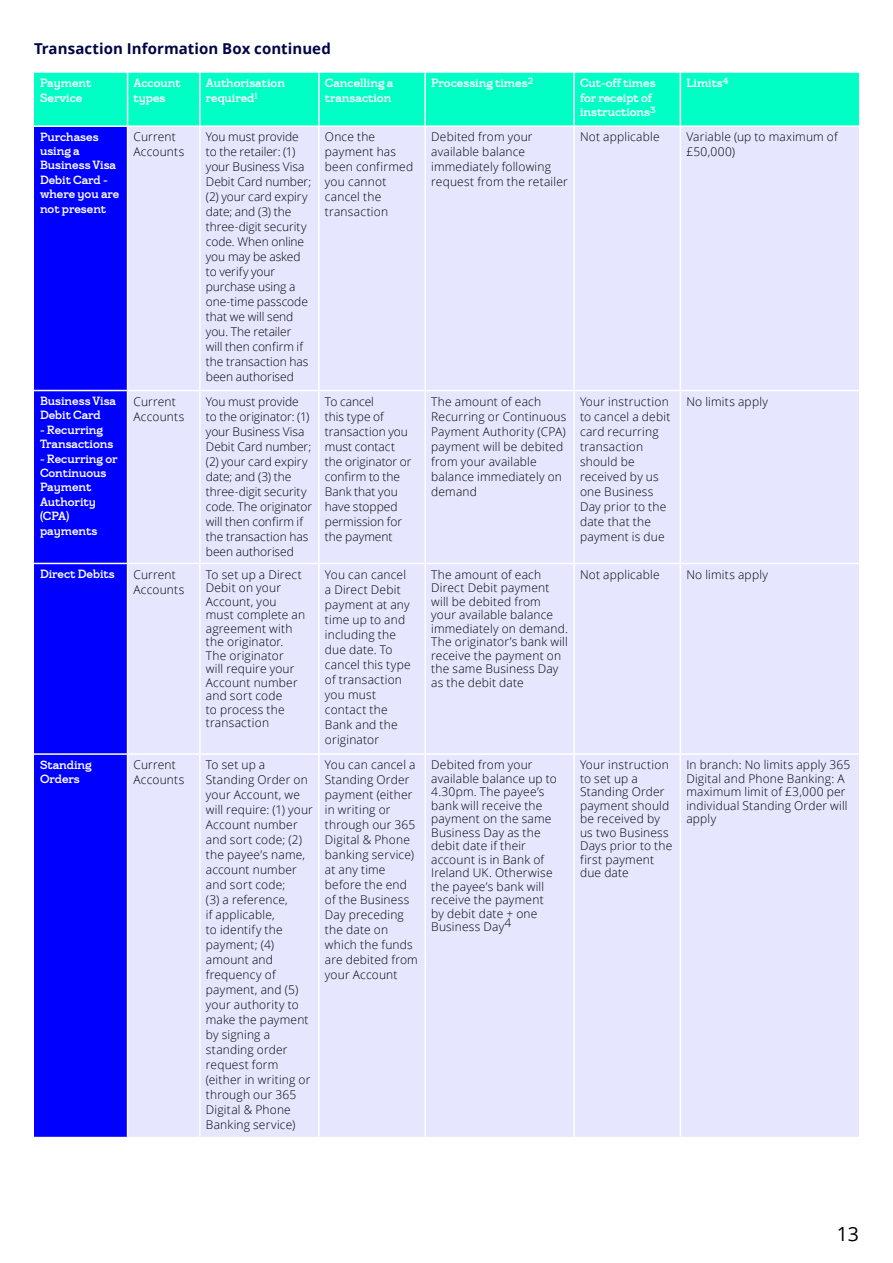
<style>
.page{position:relative;width:893px;height:1263px;background:#fff}
.page>*{position:absolute;margin:0;border:0;box-sizing:border-box;transform-origin:0 0}
.t1{font:19.5px "Open Sans";color:#000}
.t2{font:700 15px "Open Sans";letter-spacing:.005em;color:#000545}
.t3{font:300 12px/15px "Open Sans";letter-spacing:.015em;color:#000}
.t4{font:300 12px/15px "Open Sans";letter-spacing:-.005em;color:#000}
.t5{font:700 12px/14.4px "Bankof Ireland Serif";color:#fff}
</style>
<div class="page">
<div style="left:34px;top:73px;width:825px;height:52px;background:#00ffc4"></div>
<div style="left:34px;top:127px;width:93px;height:1010px;background:#00f"></div>
<div style="left:128px;top:127px;width:731px;height:1010px;background:#e6e6ff"></div>
<hr style="left:127px;top:73px;width:1px;height:52px;background:#fff">
<hr style="left:199px;top:73px;width:2px;height:52px;background:#fff">
<hr style="left:318px;top:73px;width:2px;height:52px;background:#fff">
<hr style="left:424px;top:73px;width:2px;height:52px;background:#fff">
<hr style="left:573px;top:73px;width:2px;height:52px;background:#fff">
<hr style="left:680px;top:73px;width:1px;height:52px;background:#fff">
<hr style="left:199px;top:127px;width:2px;height:263px;background:#fff">
<hr style="left:318px;top:127px;width:2px;height:263px;background:#fff">
<hr style="left:424px;top:127px;width:2px;height:263px;background:#fff">
<hr style="left:573px;top:127px;width:2px;height:263px;background:#fff">
<hr style="left:680px;top:127px;width:1px;height:263px;background:#fff">
<hr style="left:34px;top:390px;width:94px;height:1px;background:#fff">
<hr style="left:128px;top:390px;width:72px;height:1px;background:#fff">
<hr style="left:200px;top:390px;width:119px;height:1px;background:#fff">
<hr style="left:199px;top:391px;width:2px;height:172px;background:#fff">
<hr style="left:319px;top:390px;width:106px;height:1px;background:#fff">
<hr style="left:318px;top:391px;width:2px;height:172px;background:#fff">
<hr style="left:425px;top:390px;width:149px;height:1px;background:#fff">
<hr style="left:424px;top:391px;width:2px;height:172px;background:#fff">
<hr style="left:574px;top:390px;width:106px;height:1px;background:#fff">
<hr style="left:573px;top:391px;width:2px;height:172px;background:#fff">
<hr style="left:680px;top:390px;width:179px;height:1px;background:#fff">
<hr style="left:680px;top:391px;width:1px;height:172px;background:#fff">
<hr style="left:34px;top:563px;width:94px;height:1px;background:#fff">
<hr style="left:128px;top:563px;width:72px;height:1px;background:#fff">
<hr style="left:200px;top:563px;width:119px;height:1px;background:#fff">
<hr style="left:199px;top:564px;width:2px;height:189px;background:#fff">
<hr style="left:319px;top:563px;width:106px;height:1px;background:#fff">
<hr style="left:318px;top:564px;width:2px;height:189px;background:#fff">
<hr style="left:425px;top:563px;width:149px;height:1px;background:#fff">
<hr style="left:424px;top:564px;width:2px;height:189px;background:#fff">
<hr style="left:574px;top:563px;width:106px;height:1px;background:#fff">
<hr style="left:573px;top:564px;width:2px;height:189px;background:#fff">
<hr style="left:680px;top:563px;width:179px;height:1px;background:#fff">
<hr style="left:680px;top:564px;width:1px;height:189px;background:#fff">
<hr style="left:34px;top:753px;width:94px;height:2px;background:#fff">
<hr style="left:128px;top:753px;width:72px;height:2px;background:#fff">
<hr style="left:200px;top:753px;width:119px;height:2px;background:#fff">
<hr style="left:199px;top:755px;width:2px;height:382px;background:#fff">
<hr style="left:319px;top:753px;width:106px;height:2px;background:#fff">
<hr style="left:318px;top:755px;width:2px;height:382px;background:#fff">
<hr style="left:425px;top:753px;width:149px;height:2px;background:#fff">
<hr style="left:424px;top:755px;width:2px;height:382px;background:#fff">
<hr style="left:574px;top:753px;width:106px;height:2px;background:#fff">
<hr style="left:573px;top:755px;width:2px;height:382px;background:#fff">
<hr style="left:680px;top:753px;width:179px;height:2px;background:#fff">
<hr style="left:680px;top:755px;width:1px;height:382px;background:#fff">
<p class="t2" style="left:34px;top:38px;width:298px">Transaction Information Box continued</p>
<p class="t5" style="left:40px;top:76px;width:53px">Payment<br>Service</p>
<p class="t5" style="left:134px;top:76px;width:49px">Account types</p>
<p class="t5" style="left:206px;top:76px;width:81px">Authorisation required<sup>1</sup></p>
<p class="t5" style="left:325px;top:76px;width:70px">Cancelling a transaction</p>
<p class="t5" style="left:431px;top:76px;width:103px">Processing times<sup>2</sup></p>
<p class="t5" style="left:580px;top:76px;width:77px">Cut-off times for receipt of instructions<sup>3</sup></p>
<p class="t5" style="left:686px;top:76px;width:44px">Limits<sup>4</sup></p>
<p class="t5" style="left:40px;top:129px;width:81px">Purchases using a<br>Business Visa<br>Debit Card - where you are not present</p>
<p class="t3" style="left:134px;top:129px;width:52px">Current<br>Accounts</p>
<p class="t4" style="left:206px;top:129px;width:107px">You must provide to the retailer: (1) your Business Visa<br>Debit Card number; (2) your card expiry date; and (3) the three-digit security code. When online you may be asked to verify your purchase using a one-time passcode that we will send you. The retailer<br>will then confirm if the transaction has been authorised</p>
<p class="t3" style="left:325px;top:129px;width:90px">Once the payment has been confirmed you cannot cancel the transaction</p>
<p class="t3" style="left:431px;top:129px;width:138px">Debited from your available balance immediately following request from the retailer</p>
<p class="t3" style="left:580px;top:129px;width:81px">Not applicable</p>
<p class="t3" style="left:686px;top:129px;width:153px">Variable (up to maximum of £50,000)</p>
<p class="t5" style="left:40px;top:394px;width:78px">Business Visa<br>Debit Card</p>
<p class="t5" style="left:40px;top:422px;width:75px">- Recurring<br>Transactions</p>
<p class="t5" style="left:40px;top:451px;width:79px">- Recurring or<br>Continuous<br>Payment<br>Authority (CPA) payments</p>
<p class="t3" style="left:134px;top:393px;width:52px">Current<br>Accounts</p>
<p class="t4" style="left:206px;top:393px;width:108px">You must provide to the originator: (1) your Business Visa<br>Debit Card number; (2) your card expiry date; and (3) the three-digit security code. The originator will then confirm if the transaction has been authorised</p>
<p class="t4" style="left:325px;top:393px;width:88px">To cancel<br>this type of transaction you must contact the originator or confirm to the<br>Bank that you have stopped permission for the payment</p>
<p class="t3" style="left:431px;top:393px;width:137px">The amount of each<br>Recurring or Continuous<br>Payment Authority (CPA) payment will be debited from your available balance immediately on demand</p>
<p class="t3" style="left:580px;top:393px;width:92px">Your instruction to cancel a debit card recurring transaction should be received by us one Business<br>Day prior to the date that the payment is due</p>
<p class="t3" style="left:686px;top:393px;width:83px">No limits apply</p>
<p class="t5" style="left:40px;top:567px;width:76px">Direct Debits</p>
<p class="t3" style="left:134px;top:566px;width:52px">Current<br>Accounts</p>
<p class="t3" style="left:206px;top:567px;width:101px;line-height:13.5px">To set up a Direct<br>Debit on your<br>Account, you must complete an agreement with the originator.<br>The originator<br>will require your<br>Account number and sort code<br>to process the transaction</p>
<p class="t3" style="left:325px;top:566px;width:87px">You can cancel a Direct Debit payment at any time up to and including the due date. To cancel this type of transaction you must contact the<br>Bank and the originator</p>
<p class="t3" style="left:431px;top:567px;width:138px;line-height:13.5px">The amount of each<br>Direct Debit payment will be debited from your available balance immediately on demand.<br>The originator’s bank will receive the payment on the same Business Day as the debit date</p>
<p class="t3" style="left:580px;top:566px;width:81px">Not applicable</p>
<p class="t3" style="left:686px;top:566px;width:83px">No limits apply</p>
<p class="t5" style="left:40px;top:757px;width:53px">Standing<br>Orders</p>
<p class="t3" style="left:134px;top:757px;width:52px">Current<br>Accounts</p>
<p class="t3" style="left:206px;top:757px;width:109px">To set up a<br>Standing Order on your Account, we will require: (1) your<br>Account number and sort code; (2) the payee’s name, account number and sort code;<br>(3) a reference,<br>if applicable,<br>to identify the payment; (4) amount and frequency of payment, and (5) your authority to make the payment by signing a standing order request form (either in writing or through our 365<br>Digital &amp; Phone<br>Banking service)</p>
<p class="t3" style="left:325px;top:757px;width:94px">You can cancel a<br>Standing Order payment (either in writing or through our 365<br>Digital &amp; Phone banking service) at any time before the end of the Business<br>Day preceding the date on which the funds are debited from your Account</p>
<p class="t3" style="left:431px;top:758px;width:127px;line-height:13.5px">Debited from your available balance up to<br>4.30pm. The payee’s bank will receive the payment on the same<br>Business Day as the debit date if their account is in Bank of<br>Ireland UK. Otherwise the payee’s bank will receive the payment by debit date + one<br>Business Day4</p>
<p class="t3" style="left:580px;top:758px;width:94px;line-height:13.5px">Your instruction to set up a<br>Standing Order payment should be received by us two Business<br>Days prior to the first payment due date</p>
<p class="t3" style="left:686px;top:758px;width:165px;line-height:13.5px">In branch: No limits apply 365<br>Digital and Phone Banking: A maximum limit of £3,000 per individual Standing Order will apply</p>
<h1 class="t1" style="left:837px;top:1221px;width:24px">13</h1>
</div>
